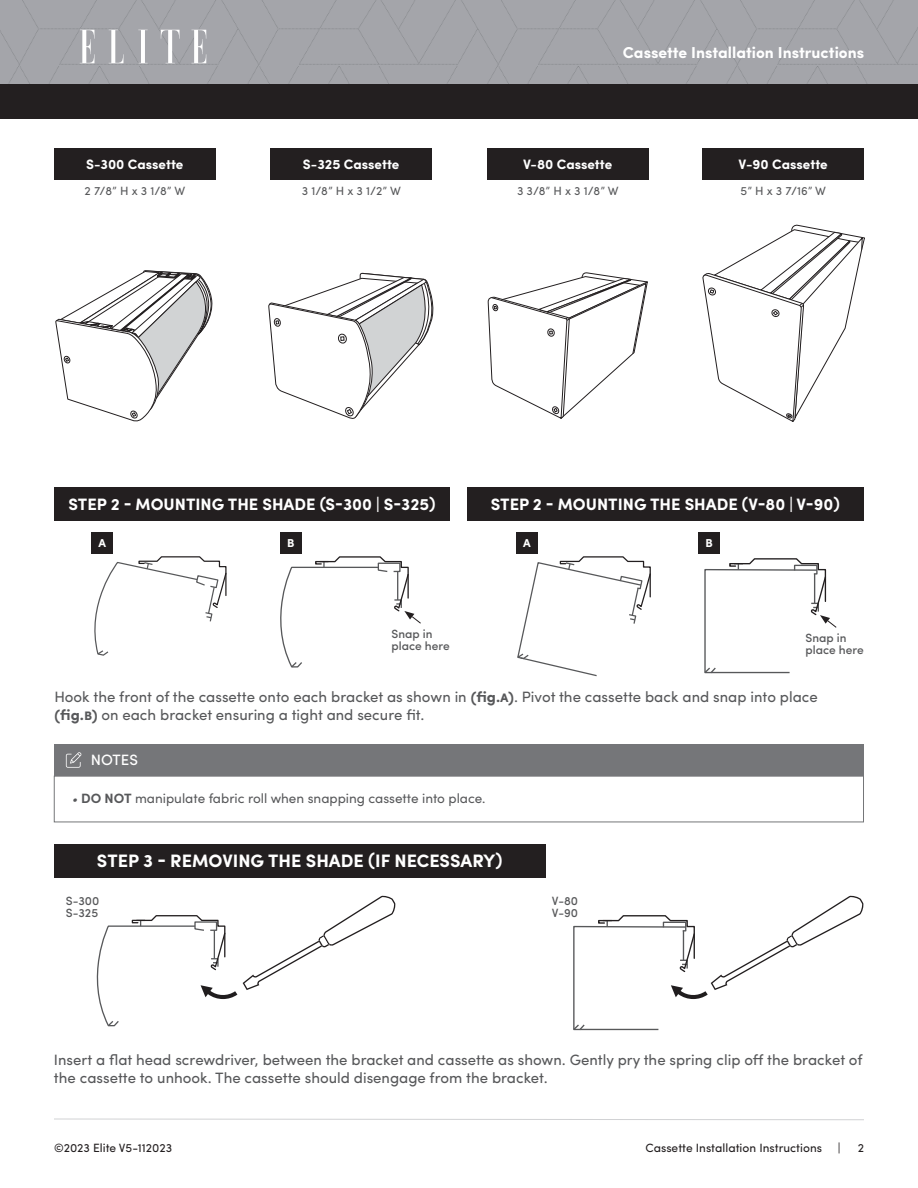
<style>
.page{position:relative;width:918px;height:1188px;background:#fff}
.page>*{position:absolute;margin:0;border:0;box-sizing:border-box;transform-origin:0 0}
.SUB_HEADING_white_text{font:700 18px "Sofia Pro";color:#fff}
.SUB_HEADING_white_text-2{font:700 16.5px "Sofia Pro";color:#fff}
.t1{font:700 15.9px "Sofia Pro";color:#fff}
.SUB_HEADING_white_text-3{font:15px/18px "Sofia Pro";color:#57585a}
.SUB_HEADING_white_text-4{font:500 15px "Sofia Pro";color:#fff}
.SUB_HEADING_white_text-5{font:700 13.65px "Sofia Pro";color:#fff}
.SUB_HEADING_white_text-6{font:13.5px "Sofia Pro";color:#57585a}
.t2{font:12px "Sofia Pro";color:#231f20}
.SUB_HEADING_white_text-7{font:12px "Sofia Pro";color:#57585a}
.SUB_HEADING_white_text-8{font:500 12px/12px "Sofia Pro";color:#57585a}
.SUB_HEADING_white_text-9{font:700 11.55px "Sofia Pro";color:#fff}
.s1{font-weight:700}
.s2{font-style:italic;font-size:12px}
</style>
<div class="page">
<div style="left:0;top:0;width:918px;height:84px;background:#a4a5aa"></div>
<div style="left:0;top:84px;width:918px;height:35px;background:#231f20"></div>
<svg style="left:80px;top:30px;width:14px;height:33px"></svg>
<svg style="left:191px;top:30px;width:15px;height:33px"></svg>
<svg style="left:109px;top:30px;width:14px;height:33px"></svg>
<svg style="left:161px;top:30px;width:19px;height:33px"></svg>
<svg style="left:138px;top:30px;width:10px;height:33px"></svg>
<div style="left:54px;top:487px;width:396px;height:34px;background:#231f20"></div>
<div style="left:467px;top:487px;width:396px;height:34px;background:#231f20"></div>
<div style="left:54px;top:844px;width:491px;height:33px;background:#231f20"></div>
<div style="left:91px;top:532px;width:22px;height:22px;background:#231f20"></div>
<div style="left:516px;top:532px;width:21px;height:22px;background:#231f20"></div>
<div style="left:280px;top:532px;width:22px;height:22px;background:#231f20"></div>
<div style="left:698px;top:532px;width:22px;height:22px;background:#231f20"></div>
<svg style="left:243px;top:895px;width:153px;height:95px"></svg>
<div style="left:270px;top:148px;width:162px;height:32px;background:#231f20"></div>
<div style="left:54px;top:148px;width:162px;height:32px;background:#231f20"></div>
<div style="left:487px;top:148px;width:162px;height:32px;background:#231f20"></div>
<div style="left:702px;top:148px;width:162px;height:32px;background:#231f20"></div>
<svg style="left:269px;top:273px;width:165px;height:146px"></svg>
<svg style="left:56px;top:271px;width:157px;height:151px"></svg>
<svg style="left:488px;top:272px;width:160px;height:147px"></svg>
<svg style="left:280px;top:556px;width:141px;height:112px"></svg>
<svg style="left:573px;top:895px;width:291px;height:136px"></svg>
<hr style="left:580px;top:1029px;width:78px;height:1px;background:#57585a">
<svg style="left:704px;top:558px;width:133px;height:116px"></svg>
<hr style="left:711px;top:672px;width:79px;height:1px;background:#57585a">
<svg style="left:96px;top:915px;width:141px;height:112px"></svg>
<svg style="left:94px;top:556px;width:133px;height:100px"></svg>
<svg style="left:517px;top:556px;width:134px;height:121px"></svg>
<svg style="left:703px;top:225px;width:162px;height:197px"></svg>
<div style="left:54px;top:776px;width:810px;height:46px;border:1px solid #757679"></div>
<div style="left:54px;top:744px;width:810px;height:32px;background:#757679"></div>
<svg style="left:66px;top:752px;width:15px;height:16px"></svg>
<svg style="left:54px;top:1118px;width:810px;height:3px"></svg>
<p class="t1" style="left:623px;top:41px;width:243px">Cassette Installation Instructions</p>
<p class="SUB_HEADING_white_text-5" style="left:86px;top:154px;width:99px">S-300 Cassette</p>
<p class="SUB_HEADING_white_text-5" style="left:303px;top:154px;width:98px">S-325 Cassette</p>
<p class="SUB_HEADING_white_text-5" style="left:523px;top:154px;width:91px">V-80 Cassette</p>
<p class="SUB_HEADING_white_text-5" style="left:739px;top:154px;width:91px">V-90 Cassette</p>
<p class="SUB_HEADING_white_text-7" style="left:85px;top:182px;width:102px">2 7/8” H x 3 1/8” W</p>
<p class="SUB_HEADING_white_text-7" style="left:302px;top:182px;width:100px">3 1/8” H x 3 1/2” W</p>
<p class="SUB_HEADING_white_text-7" style="left:517px;top:182px;width:103px">3 3/8” H x 3 1/8” W</p>
<p class="SUB_HEADING_white_text-7" style="left:741px;top:182px;width:87px">5” H x 3 7/16” W</p>
<p class="SUB_HEADING_white_text-2" style="left:68px;top:492px;width:369px">STEP 2 - MOUNTING THE SHADE (S-300 | S-325)</p>
<p class="SUB_HEADING_white_text-2" style="left:491px;top:492px;width:351px">STEP 2 - MOUNTING THE SHADE (V-80 | V-90)</p>
<p class="SUB_HEADING_white_text-9" style="left:99px;top:534px;width:9px">A</p>
<p class="SUB_HEADING_white_text-9" style="left:287px;top:534px;width:9px">B</p>
<p class="SUB_HEADING_white_text-9" style="left:523px;top:534px;width:9px">A</p>
<p class="SUB_HEADING_white_text-9" style="left:705px;top:534px;width:9px">B</p>
<p class="SUB_HEADING_white_text-8" style="left:392px;top:627px;width:42px">Snap in</p>
<p class="SUB_HEADING_white_text-8" style="left:392px;top:639px;width:60px">place here</p>
<p class="SUB_HEADING_white_text-8" style="left:806px;top:631px;width:42px">Snap in</p>
<p class="SUB_HEADING_white_text-8" style="left:806px;top:643px;width:60px">place here</p>
<p class="SUB_HEADING_white_text-3" style="left:54px;top:687px;width:765px">Hook the front of the cassette onto each bracket as shown in <span class="s1">(fig.A)</span>. Pivot the cassette back and snap into place <span class="s1">(fig.B)</span> on each bracket ensuring a tight and secure fit.</p>
<p class="SUB_HEADING_white_text-4" style="left:91px;top:749px;width:49px">NOTES</p>
<p class="SUB_HEADING_white_text-6" style="left:73px;top:788px;width:414px"><span class="s2">•</span> <span class="s1">DO NOT</span> manipulate fabric roll when snapping cassette into place.</p>
<p class="SUB_HEADING_white_text" style="left:97px;top:847px;width:407px">STEP 3 - REMOVING THE SHADE (IF NECESSARY)</p>
<p class="SUB_HEADING_white_text-8" style="left:66px;top:894px;width:35px">S-300<br>S-325</p>
<p class="SUB_HEADING_white_text-8" style="left:552px;top:894px;width:28px">V-80</p>
<p class="SUB_HEADING_white_text-8" style="left:552px;top:906px;width:28px">V-90</p>
<p class="SUB_HEADING_white_text-3" style="left:54px;top:1050px;width:810px">Insert a flat head screwdriver, between the bracket and cassette as shown. Gently pry the spring clip off the bracket of the cassette to unhook. The cassette should disengage from the bracket.</p>
<p class="t2" style="left:54px;top:1139px;width:120px">©2023 Elite V5-112023</p>
<p class="t2" style="left:646px;top:1139px;width:178px">Cassette Installation Instructions</p>
<p class="t2" style="left:838px;top:1139px;width:4px">|</p>
<p class="t2" style="left:858px;top:1139px;width:8px">2</p>
</div>
